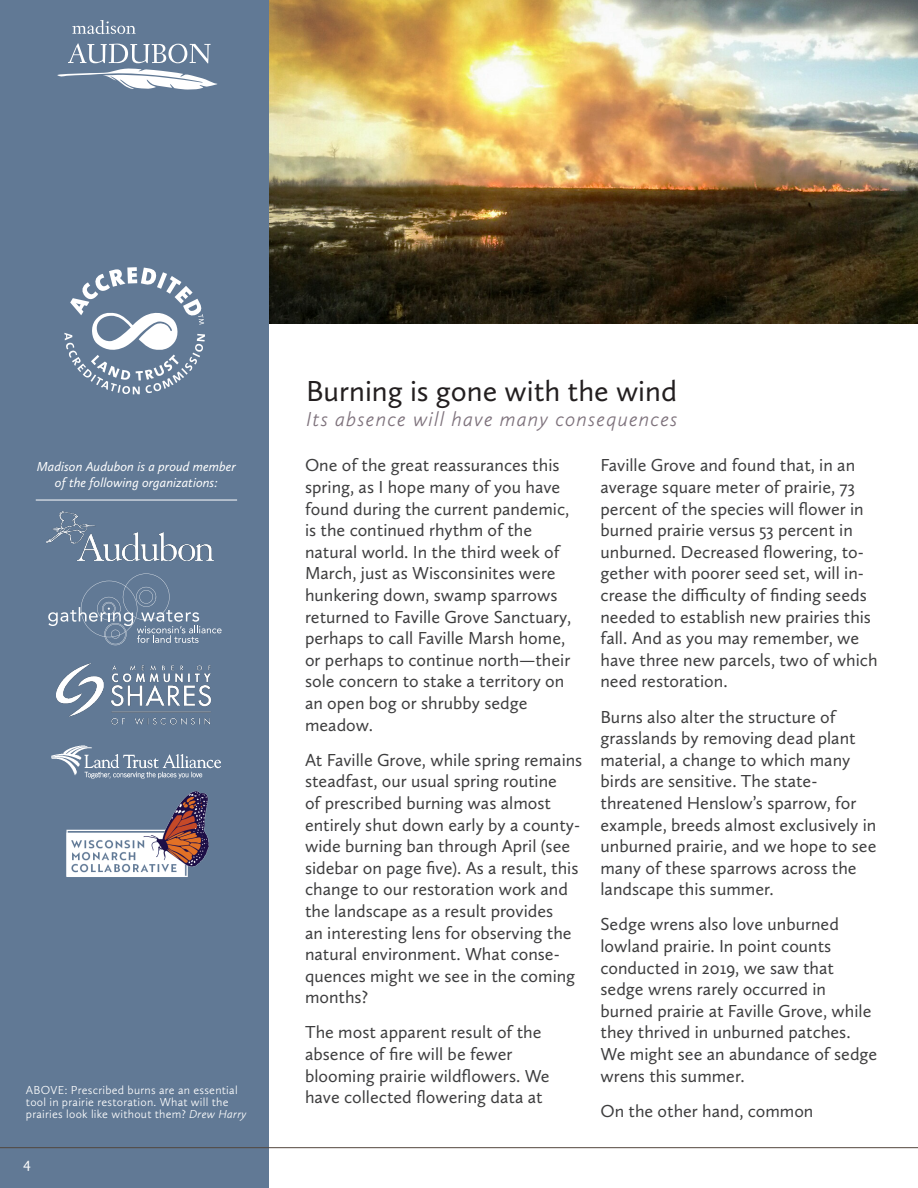
<style>
.page{position:relative;width:918px;height:1188px;background:#fff}
.page>*{position:absolute;margin:0;border:0;box-sizing:border-box;transform-origin:0 0}
.t1{font:30px "Calluna Sans";color:#231f20}
.t2{font:italic 300 21px "Calluna Sans";letter-spacing:.05em;color:#7e727c}
.t3{font:18px/21.6px "Calluna Sans";color:#3e3e3f}
.t4{font:15px "Calluna Sans";color:#fff}
.t5{font:italic 13.5px/16.2px "Calluna Sans";color:#fff;text-align:center}
.t6{font:300 12px/12px "Calluna Sans";letter-spacing:.02em;color:#fff}
.s1{font-style:italic}
</style>
<div class="page">
<img style="left:269px;top:0;width:649px;height:324px">
<div style="left:0;top:0;width:269px;height:1188px;background:#617995"></div>
<hr style="left:0;top:1147px;width:918px;height:1px;background:#52463d">
<img style="left:51px;top:745px;width:169px;height:34px">
<svg style="left:48px;top:574px;width:174px;height:71px"></svg>
<img style="left:56px;top:663px;width:155px;height:62px">
<hr style="left:36px;top:500px;width:201px;height:1px;background:#fff">
<img style="left:46px;top:511px;width:167px;height:50px">
<svg style="left:64px;top:267px;width:141px;height:127px"></svg>
<img style="left:66px;top:791px;width:143px;height:86px">
<svg style="left:72px;top:20px;width:64px;height:14px"></svg>
<svg style="left:57px;top:43px;width:161px;height:47px"></svg>
<p class="t5" style="left:37px;top:458px;width:201px">Madison Audubon is a proud member of the following organizations:</p>
<p class="t6" style="left:26px;top:1084px;width:222px">ABOVE: Prescribed burns are an essential tool in prairie restoration. What will the prairies look like without them? <span class="s1">Drew Harry</span></p>
<p class="t4" style="left:23px;top:1154px;width:9px">4</p>
<p class="t1" style="left:306px;top:372px;width:372px">Burning is gone with the wind</p>
<p class="t2" style="left:306px;top:406px;width:373px">Its absence will have many consequences</p>
<p class="t3" style="left:305px;top:454px;width:268px">One of the great reassurances this spring, as I hope many of you have found during the current pandemic, is the continued rhythm of the natural world. In the third week of<br>March, just as Wisconsinites were hunkering down, swamp sparrows returned to Faville Grove Sanctuary, perhaps to call Faville Marsh home, or perhaps to continue north—their sole concern to stake a territory on an open bog or shrubby sedge meadow.</p>
<p class="t3" style="left:305px;top:749px;width:279px">At Faville Grove, while spring remains steadfast, our usual spring routine<br>of prescribed burning was almost entirely shut down early by a county&shy;wide burning ban through April (see sidebar on page five). As a result, this change to our restoration work and the landscape as a result provides<br>an interesting lens for observing the natural environment. What conse&shy;quences might we see in the coming months?</p>
<p class="t3" style="left:305px;top:1021px;width:246px">The most apparent result of the absence of fire will be fewer blooming prairie wildflowers. We have collected flowering data at</p>
<p class="t3" style="left:601px;top:454px;width:279px">Faville Grove and found that, in an average square meter of prairie, 73 percent of the species will flower in burned prairie versus 53 percent in unburned. Decreased flowering, to&shy;gether with poorer seed set, will in&shy;crease the difficulty of finding seeds needed to establish new prairies this fall. And as you may remember, we have three new parcels, two of which need restoration.</p>
<p class="t3" style="left:601px;top:705px;width:278px">Burns also alter the structure of grasslands by removing dead plant material, a change to which many birds are sensitive. The state&shy;threatened Henslow’s sparrow, for example, breeds almost exclusively in unburned prairie, and we hope to see many of these sparrows across the landscape this summer.</p>
<p class="t3" style="left:601px;top:913px;width:278px">Sedge wrens also love unburned lowland prairie. In point counts conducted in 2019, we saw that sedge wrens rarely occurred in burned prairie at Faville Grove, while they thrived in unburned patches.<br>We might see an abundance of sedge wrens this summer.</p>
<p class="t3" style="left:601px;top:1100px;width:214px">On the other hand, common</p>
</div>
